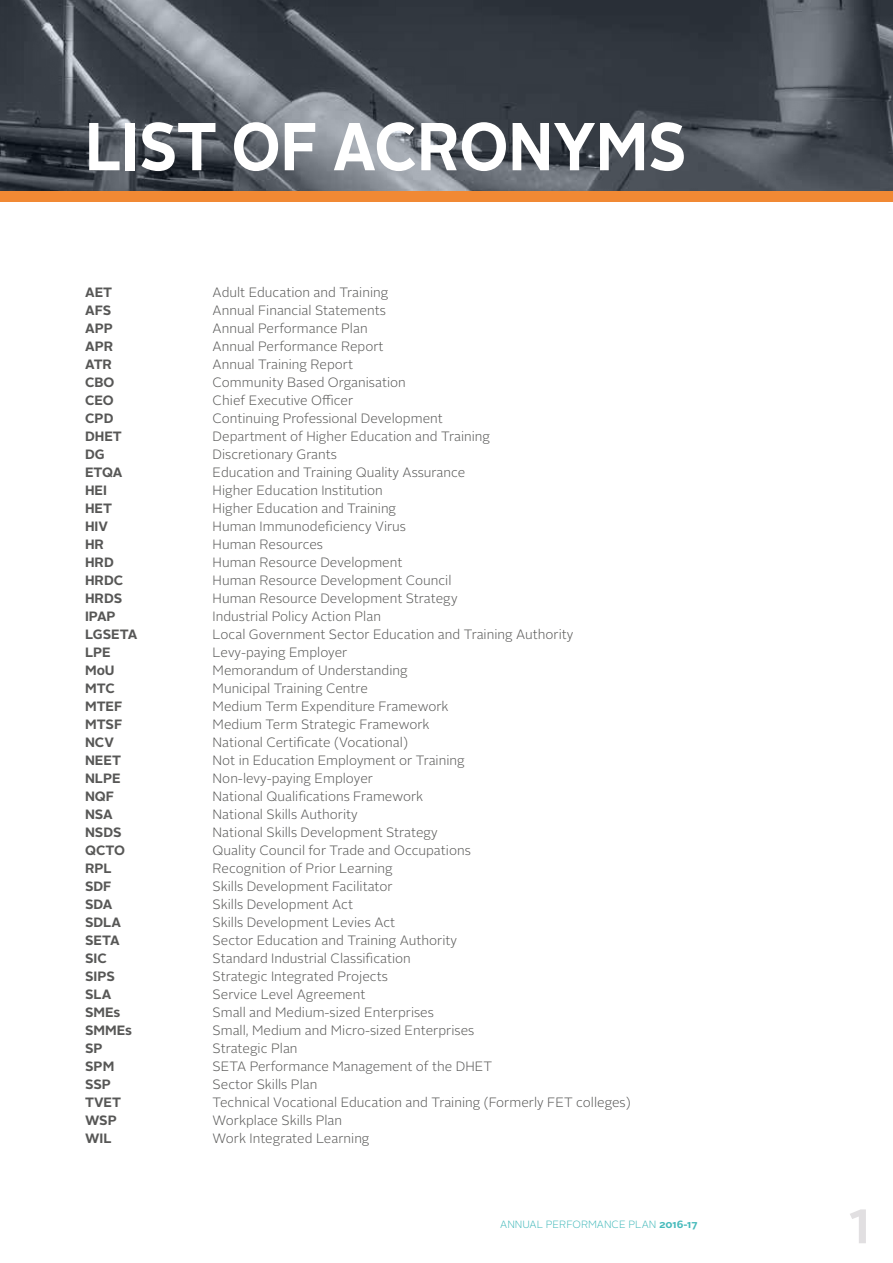
<style>
.page{position:relative;width:893px;height:1263px;background:#fff}
.page>*{position:absolute;margin:0;border:0;box-sizing:border-box;transform-origin:0 0}
.t1{font:700 67.5px "Alright Sans";color:#fff;scale:.9 1}
.t2{font:500 60px "Alright Sans";color:#e1dfe1}
.t3{font:300 13.5px "Alright Sans";color:#575756}
.t4{font:700 13.5px "Alright Sans";color:#575756}
.t5{font:300 10.5px "Alright Sans";color:#46babb}
.s1{font-weight:700}
</style>
<div class="page">
<img style="left:0;top:0;width:893px;height:191px">
<div style="left:0;top:191px;width:893px;height:11px;background:#f18934"></div>
<h1 class="t1" style="left:85px;top:99px;width:670px">LIST OF ACRONYMS</h1>
<p class="t4" style="left:85px;top:283px;width:29px">AET</p>
<p class="t3" style="left:213px;top:283px;width:177px">Adult Education and Training</p>
<p class="t4" style="left:85px;top:301px;width:28px">AFS</p>
<p class="t3" style="left:213px;top:301px;width:175px">Annual Financial Statements</p>
<p class="t4" style="left:85px;top:319px;width:29px">APP</p>
<p class="t3" style="left:213px;top:319px;width:157px">Annual Performance Plan</p>
<p class="t4" style="left:85px;top:337px;width:30px">APR</p>
<p class="t3" style="left:213px;top:337px;width:173px">Annual Performance Report</p>
<p class="t4" style="left:85px;top:355px;width:29px">ATR</p>
<p class="t3" style="left:213px;top:355px;width:142px">Annual Training Report</p>
<p class="t4" style="left:85px;top:373px;width:31px">CBO</p>
<p class="t3" style="left:213px;top:373px;width:195px">Community Based Organisation</p>
<p class="t4" style="left:85px;top:391px;width:30px">CEO</p>
<p class="t3" style="left:213px;top:391px;width:142px">Chief Executive Officer</p>
<p class="t4" style="left:85px;top:409px;width:30px">CPD</p>
<p class="t3" style="left:213px;top:409px;width:232px">Continuing Professional Development</p>
<p class="t4" style="left:85px;top:427px;width:38px">DHET</p>
<p class="t3" style="left:213px;top:427px;width:279px">Department of Higher Education and Training</p>
<p class="t4" style="left:85px;top:445px;width:21px">DG</p>
<p class="t3" style="left:213px;top:445px;width:126px">Discretionary Grants</p>
<p class="t4" style="left:85px;top:463px;width:39px">ETQA</p>
<p class="t3" style="left:213px;top:463px;width:254px">Education and Training Quality Assurance</p>
<p class="t4" style="left:85px;top:481px;width:24px">HEI</p>
<p class="t3" style="left:213px;top:481px;width:172px">Higher Education Institution</p>
<p class="t4" style="left:85px;top:499px;width:29px">HET</p>
<p class="t3" style="left:213px;top:499px;width:185px">Higher Education and Training</p>
<p class="t4" style="left:85px;top:517px;width:25px">HIV</p>
<p class="t3" style="left:213px;top:517px;width:195px">Human Immunodeficiency Virus</p>
<p class="t4" style="left:85px;top:535px;width:21px">HR</p>
<p class="t3" style="left:213px;top:535px;width:112px">Human Resources</p>
<p class="t4" style="left:85px;top:553px;width:30px">HRD</p>
<p class="t3" style="left:213px;top:553px;width:191px">Human Resource Development</p>
<p class="t4" style="left:85px;top:571px;width:40px">HRDC</p>
<p class="t3" style="left:213px;top:571px;width:240px">Human Resource Development Council</p>
<p class="t4" style="left:85px;top:589px;width:39px">HRDS</p>
<p class="t3" style="left:213px;top:589px;width:246px">Human Resource Development Strategy</p>
<p class="t4" style="left:85px;top:607px;width:32px">IPAP</p>
<p class="t3" style="left:213px;top:607px;width:170px">Industrial Policy Action Plan</p>
<p class="t4" style="left:85px;top:625px;width:54px">LGSETA</p>
<p class="t3" style="left:213px;top:625px;width:362px">Local Government Sector Education and Training Authority</p>
<p class="t4" style="left:85px;top:643px;width:27px">LPE</p>
<p class="t3" style="left:213px;top:643px;width:136px">Levy-paying Employer</p>
<p class="t4" style="left:85px;top:661px;width:31px">MoU</p>
<p class="t3" style="left:213px;top:661px;width:197px">Memorandum of Understanding</p>
<p class="t4" style="left:85px;top:679px;width:31px">MTC</p>
<p class="t3" style="left:213px;top:679px;width:157px">Municipal Training Centre</p>
<p class="t4" style="left:85px;top:697px;width:39px">MTEF</p>
<p class="t3" style="left:213px;top:697px;width:237px">Medium Term Expenditure Framework</p>
<p class="t4" style="left:85px;top:715px;width:39px">MTSF</p>
<p class="t3" style="left:213px;top:715px;width:218px">Medium Term Strategic Framework</p>
<p class="t4" style="left:85px;top:733px;width:30px">NCV</p>
<p class="t3" style="left:213px;top:733px;width:197px">National Certificate (Vocational)</p>
<p class="t4" style="left:85px;top:751px;width:38px">NEET</p>
<p class="t3" style="left:213px;top:751px;width:254px">Not in Education Employment or Training</p>
<p class="t4" style="left:85px;top:769px;width:37px">NLPE</p>
<p class="t3" style="left:213px;top:769px;width:162px">Non-levy-paying Employer</p>
<p class="t4" style="left:85px;top:787px;width:31px">NQF</p>
<p class="t3" style="left:213px;top:787px;width:212px">National Qualifications Framework</p>
<p class="t4" style="left:85px;top:805px;width:29px">NSA</p>
<p class="t3" style="left:213px;top:805px;width:147px">National Skills Authority</p>
<p class="t4" style="left:85px;top:823px;width:38px">NSDS</p>
<p class="t3" style="left:213px;top:823px;width:227px">National Skills Development Strategy</p>
<p class="t4" style="left:85px;top:841px;width:42px">QCTO</p>
<p class="t3" style="left:213px;top:841px;width:260px">Quality Council for Trade and Occupations</p>
<p class="t4" style="left:85px;top:859px;width:28px">RPL</p>
<p class="t3" style="left:213px;top:859px;width:182px">Recognition of Prior Learning</p>
<p class="t4" style="left:85px;top:877px;width:28px">SDF</p>
<p class="t3" style="left:213px;top:877px;width:182px">Skills Development Facilitator</p>
<p class="t4" style="left:85px;top:895px;width:29px">SDA</p>
<p class="t3" style="left:213px;top:895px;width:142px">Skills Development Act</p>
<p class="t4" style="left:85px;top:913px;width:38px">SDLA</p>
<p class="t3" style="left:213px;top:913px;width:184px">Skills Development Levies Act</p>
<p class="t4" style="left:85px;top:931px;width:36px">SETA</p>
<p class="t3" style="left:213px;top:931px;width:246px">Sector Education and Training Authority</p>
<p class="t4" style="left:85px;top:949px;width:23px">SIC</p>
<p class="t3" style="left:213px;top:949px;width:200px">Standard Industrial Classification</p>
<p class="t4" style="left:85px;top:967px;width:31px">SIPS</p>
<p class="t3" style="left:213px;top:967px;width:177px">Strategic Integrated Projects</p>
<p class="t4" style="left:85px;top:985px;width:28px">SLA</p>
<p class="t3" style="left:213px;top:985px;width:154px">Service Level Agreement</p>
<p class="t4" style="left:85px;top:1003px;width:37px">SMEs</p>
<p class="t3" style="left:213px;top:1003px;width:223px">Small and Medium-sized Enterprises</p>
<p class="t4" style="left:85px;top:1021px;width:49px">SMMEs</p>
<p class="t3" style="left:213px;top:1021px;width:263px">Small, Medium and Micro-sized Enterprises</p>
<p class="t4" style="left:85px;top:1039px;width:19px">SP</p>
<p class="t3" style="left:213px;top:1039px;width:86px">Strategic Plan</p>
<p class="t4" style="left:85px;top:1057px;width:31px">SPM</p>
<p class="t3" style="left:213px;top:1057px;width:281px">SETA Performance Management of the DHET</p>
<p class="t4" style="left:85px;top:1075px;width:28px">SSP</p>
<p class="t3" style="left:213px;top:1075px;width:106px">Sector Skills Plan</p>
<p class="t4" style="left:85px;top:1093px;width:38px">TVET</p>
<p class="t3" style="left:213px;top:1093px;width:420px">Technical Vocational Education and Training (Formerly FET colleges)</p>
<p class="t4" style="left:85px;top:1111px;width:33px">WSP</p>
<p class="t3" style="left:213px;top:1111px;width:131px">Workplace Skills Plan</p>
<p class="t4" style="left:85px;top:1129px;width:28px">WIL</p>
<p class="t3" style="left:213px;top:1129px;width:158px">Work Integrated Learning</p>
<p class="t5" style="left:500px;top:1218px;width:199px">ANNUAL PERFORMANCE PLAN <span class="s1">2016-17</span></p>
<h2 class="t2" style="left:848px;top:1181px;width:25px">1</h2>
</div>
